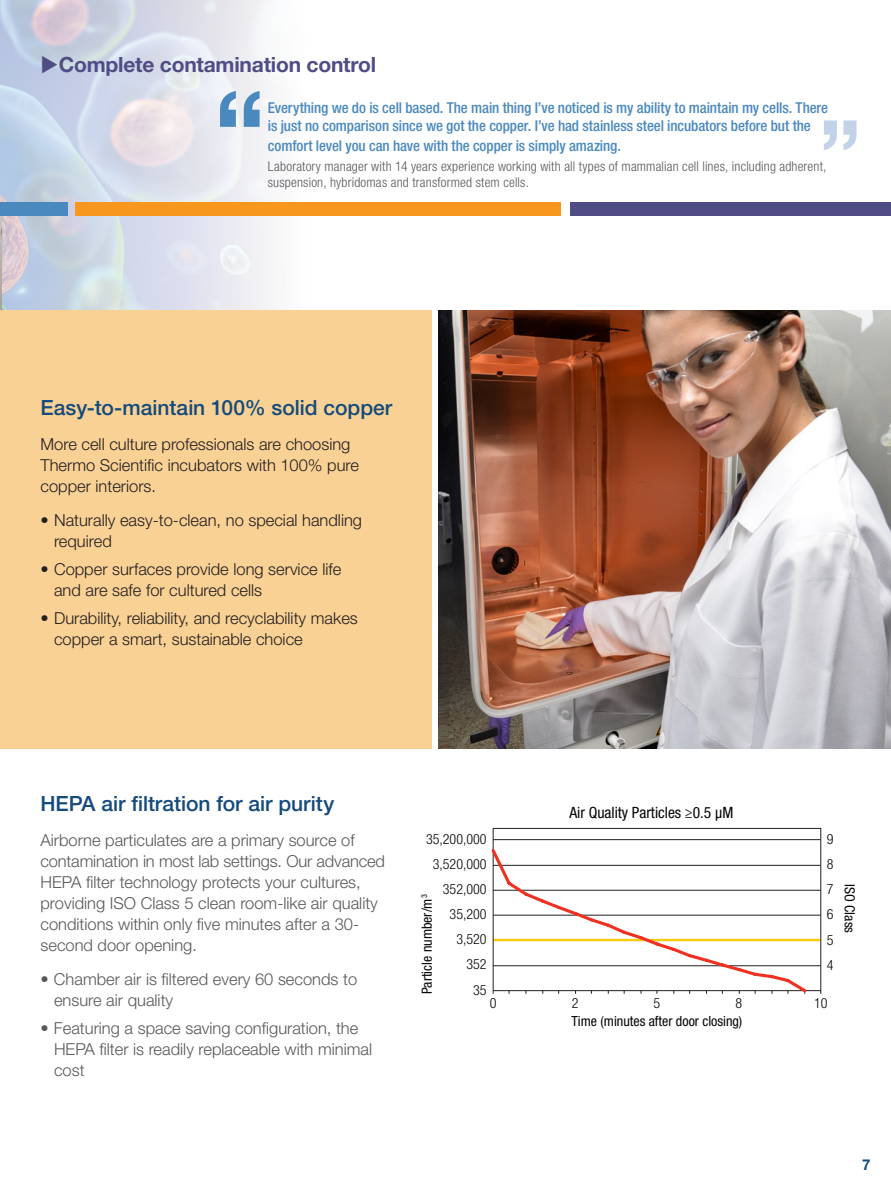
<style>
.page{position:relative;width:891px;height:1188px;background:#fff}
.page>*{position:absolute;margin:0;border:0;box-sizing:border-box;transform-origin:0 0}
.benefit_bullets{font:700 111.45px "Helvetica Neue LT Std";color:#4a89be}
.benefit_bullets-2{font:700 92.1px "Helvetica Neue LT Std";color:#c2d3e9}
.BODY_HEAD_2{font:500 21px "Helvetica Neue LT Std";color:#144a7c}
.t1{font:700 21px "Helvetica Neue LT Std";letter-spacing:-.01em;color:#504d85}
.BODY_HEAD_2-2{font:300 16.5px/21px "Helvetica Neue LT Std";color:#57585a}
.benefit_bullets-3{font:300 16.5px/21px "Helvetica Neue LT Std";color:#231f20}
.benefit_bullets-4{font:300 16.5px/21px "Helvetica Neue LT Std";color:#57585a}
.BODY_HEAD_2-3{font:300 16.5px/21px "Helvetica Neue LT Std";color:#231f20}
.t2{font:condensed 15.6px "Helvetica Neue LT Std";color:#050504}
.BODY_HEAD_2-4{font:500 condensed 15px/18px "Helvetica Neue LT Std";letter-spacing:-.005em;color:#4a89be}
.t3{font:700 15px "Helvetica Neue LT Std";color:#144a7c}
.t4{font:300 condensed 13.95px/25.2px "Helvetica Neue LT Std";color:#050504;text-align:justify}
.t5{font:condensed 13.95px "Helvetica Neue LT Std";color:#050504}
.BODY_HEAD_2-5{font:300 condensed 13.5px "Helvetica Neue LT Std";letter-spacing:.015em;color:#57585a}
</style>
<div class="page">
<img style="left:0;top:0;width:275px;height:310px">
<img style="left:0;top:216px;width:1px;height:94px">
<div style="left:570px;top:202px;width:321px;height:14px;background:#504d85"></div>
<div style="left:75px;top:202px;width:486px;height:14px;background:#f7971d"></div>
<div style="left:0;top:202px;width:68px;height:14px;background:#4a89be"></div>
<div style="left:0;top:310px;width:432px;height:439px;background:#f9d195"></div>
<hr style="left:493px;top:839px;width:328px;height:1px;background:#231f20">
<hr style="left:493px;top:865px;width:328px;height:1px;background:#231f20">
<hr style="left:493px;top:890px;width:328px;height:1px;background:#231f20">
<hr style="left:493px;top:915px;width:328px;height:1px;background:#231f20">
<hr style="left:493px;top:939px;width:328px;height:2px;background:#fdca0a">
<hr style="left:493px;top:965px;width:328px;height:1px;background:#231f20">
<svg style="left:809px;top:990px;width:13px;height:4px"></svg>
<svg style="left:491px;top:846px;width:318px;height:148px"></svg>
<img style="left:438px;top:310px;width:453px;height:439px">
<p class="t1" style="left:40px;top:51px;width:337px">◆Complete contamination control</p>
<p class="benefit_bullets" style="left:214px;top:62px;width:53px">“</p>
<p class="BODY_HEAD_2-4" style="left:268px;top:99px;width:562px">Everything we do is cell based. The main thing I’ve noticed is my ability to maintain my cells. There is just no comparison since we got the copper. I’ve had stainless steel incubators before but the</p>
<p class="BODY_HEAD_2-4" style="left:268px;top:136px;width:355px">comfort level you can have with the copper is simply amazing.</p>
<p class="BODY_HEAD_2-5" style="left:268px;top:158px;width:560px">Laboratory manager with 14 years experience working with all types of mammalian cell lines, including adherent,</p>
<p class="benefit_bullets-2" style="left:862px;top:174px;width:44px;rotate:-180deg">“</p>
<p class="BODY_HEAD_2-5" style="left:268px;top:175px;width:263px">suspension, hybridomas and transformed stem cells.</p>
<p class="BODY_HEAD_2" style="left:41px;top:395px;width:353px">Easy-to-maintain 100% solid copper</p>
<p class="BODY_HEAD_2-3" style="left:41px;top:433px;width:320px">More cell culture professionals are choosing<br>Thermo Scientific incubators with 100% pure copper interiors.</p>
<p class="benefit_bullets-3" style="left:54px;top:509px;width:310px;text-indent:-14px">• Naturally easy-to-clean, no special handling required</p>
<p class="benefit_bullets-3" style="left:54px;top:558px;width:289px;text-indent:-14px">• Copper surfaces provide long service life and are safe for cultured cells</p>
<p class="benefit_bullets-3" style="left:54px;top:607px;width:305px;text-indent:-14px">• Durability, reliability, and recyclability makes copper a smart, sustainable choice</p>
<p class="BODY_HEAD_2" style="left:40px;top:791px;width:295px">HEPA air filtration for air purity</p>
<p class="BODY_HEAD_2-2" style="left:40px;top:829px;width:346px">Airborne particulates are a primary source of contamination in most lab settings. Our advanced HEPA filter technology protects your cultures, providing ISO Class 5 clean room-like air quality conditions within only five minutes after a 30- second door opening.</p>
<p class="benefit_bullets-4" style="left:54px;top:969px;width:305px;text-indent:-14px">• Chamber air is filtered every 60 seconds to ensure air quality</p>
<p class="benefit_bullets-4" style="left:54px;top:1017px;width:320px;text-indent:-14px">• Featuring a space saving configuration, the<br>HEPA filter is readily replaceable with minimal cost</p>
<p class="t4" style="left:426px;top:826px;width:62px">35,200,000</p>
<p class="t4" style="left:433px;top:851px;width:55px">3,520,000</p>
<p class="t5" style="left:419px;top:994px;width:101px;rotate:-90deg">Particle number/m<sup>3</sup></p>
<p class="t4" style="left:443px;top:876px;width:45px">352,000</p>
<p class="t4" style="left:450px;top:901px;width:38px">35,200</p>
<p class="t4" style="left:456px;top:927px;width:32px">3,520</p>
<p class="t4" style="left:466px;top:952px;width:22px">352</p>
<p class="t4" style="left:473px;top:977px;width:15px">35</p>
<p class="t2" style="left:569px;top:803px;width:165px">Air Quality Particles ≥0.5 µM</p>
<p class="t4" style="left:827px;top:826px;width:8px">9<br>8<br>7<br>6<br>5<br>4</p>
<p class="t4" style="left:490px;top:990px;width:8px">0</p>
<p class="t4" style="left:572px;top:990px;width:8px">2</p>
<p class="t4" style="left:654px;top:990px;width:8px">5</p>
<p class="t4" style="left:736px;top:990px;width:8px">8</p>
<p class="t4" style="left:814px;top:990px;width:15px">10</p>
<p class="t5" style="left:571px;top:1013px;width:172px">Time (minutes after door closing)</p>
<p class="t5" style="left:858px;top:884px;width:50px;rotate:90deg">ISO Class</p>
<p class="t3" style="left:862px;top:1156px;width:10px">7</p>
</div>
